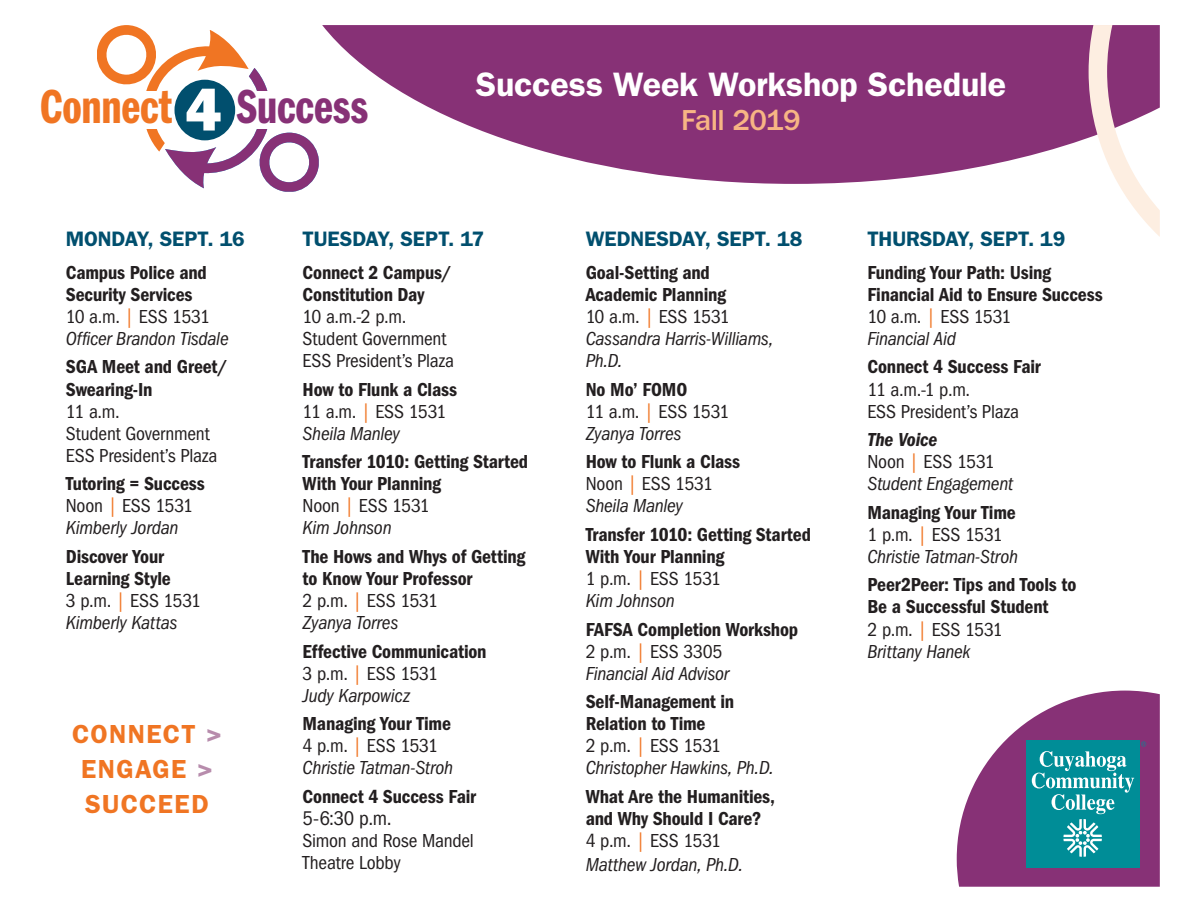
<style>
.page{position:relative;width:1188px;height:918px;background:#fff}
.page>*{position:absolute;margin:0;border:0;box-sizing:border-box;transform-origin:0 0}
.t1{font:49.5px "ITC Franklin Gothic Std Dm Cp";color:#f07523}
.t2{font:600 34.05px "ITC Franklin Gothic Std";letter-spacing:-.005em;color:#fff}
.t3{font:500 30px "ITC Franklin Gothic Std";letter-spacing:-.025em;color:#f7b584}
.t4{font:600 26.25px/35px "ITC Franklin Gothic Std";letter-spacing:.05em;color:#f07523;text-align:center}
.t5{font:600 21px "ITC Franklin Gothic Std";letter-spacing:-.005em;color:#014f6e}
.t6{font:condensed 20.55px "ITC Franklin Gothic Std";color:#231f20}
.t7{font:19.5px/22px "ITC Franklin Gothic Std Dm Cd";letter-spacing:-.01em;color:#231f20}
.t8{font:italic condensed 19.5px/22px "ITC Franklin Gothic Std";letter-spacing:-.015em;color:#231f20}
.t9{font:condensed 19.5px/22px "ITC Franklin Gothic Std";letter-spacing:-.01em;color:#231f20}
.t10{font:19.5px "ITC Franklin Gothic Std Dm Cd It";letter-spacing:-.01em;color:#231f20}
.s1{font-family:"ITC Franklin Gothic Std Hvy";font-size:60.15px;color:#fff}
.s2{color:#873176}
.s3{font-style:normal}
.s4{font-style:normal;color:#f07523}
.s5{color:#b78cac}
.s6{color:#f07523}
.s7{font-style:italic}
</style>
<div class="page">
<svg style="left:322px;top:25px;width:767px;height:159px;fill:#873176"></svg>
<svg style="left:957px;top:691px;width:203px;height:196px"></svg>
<svg style="left:1089px;top:25px;width:71px;height:212px"></svg>
<svg style="left:97px;top:25px;width:222px;height:167px"></svg>
<div style="left:133px;top:91px;width:35px;height:38px;background:#fff"></div>
<div style="left:249px;top:91px;width:35px;height:38px;background:#fff"></div>
<h1 class="t1" style="left:40px;top:80px;width:330px">Connect <span class="s1">4</span> <span class="s2">Success</span></h1>
<h2 class="t2" style="left:476px;top:64px;width:532px">Success Week Workshop Schedule</h2>
<h3 class="t3" style="left:681px;top:103px;width:121px">Fall 2019</h3>
<p class="t5" style="left:66px;top:227px;width:180px">MONDAY, SEPT. 16</p>
<p class="t7" style="left:66px;top:261px;width:143px">Campus Police and<br>Security Services</p>
<p class="t8" style="left:66px;top:306px;width:164px"><span class="s3">10 a.m.</span> <span class="s4">|</span> <span class="s3">ESS 1531<br></span>Officer Brandon Tisdale</p>
<p class="t7" style="left:66px;top:356px;width:163px">SGA Meet and Greet/<br>Swearing-In</p>
<p class="t9" style="left:66px;top:400px;width:153px">11 a.m.<br>Student Government<br>ESS President’s Plaza</p>
<p class="t7" style="left:66px;top:473px;width:141px">Tutoring = Success</p>
<p class="t8" style="left:66px;top:495px;width:129px"><span class="s3">Noon</span> <span class="s4">|</span> <span class="s3">ESS 1531<br></span>Kimberly Jordan</p>
<p class="t7" style="left:66px;top:545px;width:106px">Discover Your<br>Learning Style</p>
<p class="t8" style="left:66px;top:590px;width:137px"><span class="s3">3 p.m.</span> <span class="s4">|</span> <span class="s3">ESS 1531<br></span>Kimberly Kattas</p>
<h3 class="t4" style="left:72px;top:717px;width:151px">CONNECT <span class="s5">&gt;<br></span>ENGAGE <span class="s5">&gt;<br></span>SUCCEED</h3>
<p class="t5" style="left:303px;top:227px;width:183px">TUESDAY, SEPT. 17</p>
<p class="t7" style="left:303px;top:261px;width:151px">Connect 2 Campus/<br>Constitution Day</p>
<p class="t9" style="left:303px;top:306px;width:153px">10 a.m.-2 p.m.<br>Student Government<br>ESS President’s Plaza</p>
<p class="t7" style="left:303px;top:378px;width:156px">How to Flunk a Class</p>
<p class="t9" style="left:303px;top:400px;width:145px">11 a.m. <span class="s6">|</span> ESS 1531<br><span class="s7">Sheila Manley</span></p>
<p class="t7" style="left:303px;top:451px;width:227px">Transfer 1010: Getting Started<br>With Your Planning</p>
<p class="t9" style="left:303px;top:495px;width:129px">Noon <span class="s6">|</span> ESS 1531<br><span class="s7">Kim Johnson</span></p>
<p class="t7" style="left:303px;top:545px;width:224px">The Hows and Whys of Getting to Know Your Professor</p>
<p class="t9" style="left:303px;top:590px;width:137px">2 p.m. <span class="s6">|</span> ESS 1531<br><span class="s7">Zyanya Torres</span></p>
<p class="t7" style="left:303px;top:640px;width:185px">Effective Communication</p>
<p class="t8" style="left:303px;top:662px;width:137px"><span class="s3">3 p.m.</span> <span class="s4">|</span> <span class="s3">ESS 1531<br></span>Judy Karpowicz</p>
<p class="t7" style="left:303px;top:713px;width:150px">Managing Your Time</p>
<p class="t8" style="left:303px;top:735px;width:152px"><span class="s3">4 p.m.</span> <span class="s4">|</span> <span class="s3">ESS 1531<br></span>Christie Tatman-Stroh</p>
<p class="t7" style="left:303px;top:785px;width:175px">Connect 4 Success Fair</p>
<p class="t6" style="left:303px;top:806px;width:91px">5-6:30 p.m.</p>
<p class="t9" style="left:303px;top:830px;width:173px">Simon and Rose Mandel<br>Theatre Lobby</p>
<p class="t5" style="left:586px;top:227px;width:218px">WEDNESDAY, SEPT. 18</p>
<p class="t7" style="left:586px;top:261px;width:142px">Goal-Setting and<br>Academic Planning</p>
<p class="t8" style="left:586px;top:306px;width:189px"><span class="s3">10 a.m.</span> <span class="s4">|</span> <span class="s3">ESS 1531<br></span>Cassandra Harris-Williams,<br>Ph.D.</p>
<p class="t7" style="left:586px;top:378px;width:103px">No Mo’ FOMO</p>
<p class="t9" style="left:586px;top:400px;width:145px">11 a.m. <span class="s6">|</span> ESS 1531<br><span class="s7">Zyanya Torres</span></p>
<p class="t7" style="left:586px;top:451px;width:156px">How to Flunk a Class</p>
<p class="t8" style="left:586px;top:473px;width:129px"><span class="s3">Noon</span> <span class="s4">|</span> <span class="s3">ESS 1531<br></span>Sheila Manley</p>
<p class="t7" style="left:586px;top:523px;width:227px">Transfer 1010: Getting Started<br>With Your Planning</p>
<p class="t9" style="left:586px;top:568px;width:137px">1 p.m. <span class="s6">|</span> ESS 1531<br><span class="s7">Kim Johnson</span></p>
<p class="t7" style="left:586px;top:618px;width:214px">FAFSA Completion Workshop</p>
<p class="t8" style="left:586px;top:640px;width:145px"><span class="s3">2 p.m.</span> <span class="s4">|</span> <span class="s3">ESS 3305<br></span>Financial Aid Advisor</p>
<p class="t7" style="left:586px;top:691px;width:150px">Self-Management in<br>Relation to Time</p>
<p class="t8" style="left:586px;top:735px;width:190px"><span class="s3">2 p.m.</span> <span class="s4">|</span> <span class="s3">ESS 1531<br></span>Christopher Hawkins, Ph.D.</p>
<p class="t7" style="left:586px;top:785px;width:191px">What Are the Humanities, and Why Should I Care?</p>
<p class="t8" style="left:586px;top:829px;width:159px;line-height:23.5px"><span class="s3">4 p.m.</span> <span class="s4">|</span> <span class="s3">ESS 1531<br></span>Matthew Jordan, Ph.D.</p>
<p class="t5" style="left:867px;top:227px;width:199px">THURSDAY, SEPT. 19</p>
<p class="t7" style="left:867px;top:261px;width:237px">Funding Your Path: Using<br>Financial Aid to Ensure Success</p>
<p class="t9" style="left:867px;top:306px;width:146px">10 a.m. <span class="s6">|</span> ESS 1531<br><span class="s7">Financial Aid</span></p>
<p class="t7" style="left:867px;top:356px;width:175px">Connect 4 Success Fair</p>
<p class="t9" style="left:867px;top:378px;width:153px">11 a.m.-1 p.m.<br>ESS President’s Plaza</p>
<p class="t10" style="left:867px;top:429px;width:71px">The Voice</p>
<p class="t8" style="left:867px;top:451px;width:147px"><span class="s3">Noon</span> <span class="s4">|</span> <span class="s3">ESS 1531<br></span>Student Engagement</p>
<p class="t7" style="left:867px;top:501px;width:150px">Managing Your Time</p>
<p class="t8" style="left:867px;top:524px;width:152px"><span class="s3">1 p.m.</span> <span class="s4">|</span> <span class="s3">ESS 1531<br></span>Christie Tatman-Stroh</p>
<p class="t7" style="left:867px;top:574px;width:210px">Peer2Peer: Tips and Tools to<br>Be a Successful Student</p>
<p class="t8" style="left:867px;top:618px;width:137px"><span class="s3">2 p.m.</span> <span class="s4">|</span> <span class="s3">ESS 1531<br></span>Brittany Hanek</p>
</div>
